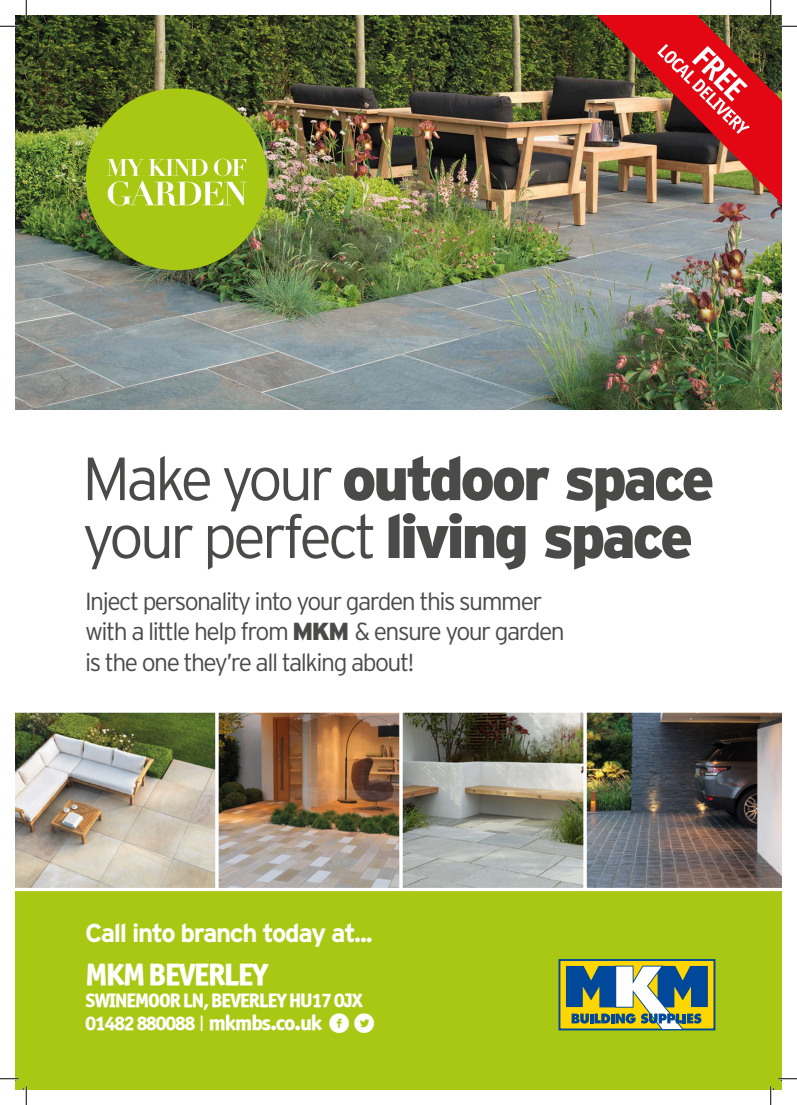
<style>
.page{position:relative;width:797px;height:1105px;background:#fff}
.page>*{position:absolute;margin:0;border:0;box-sizing:border-box;transform-origin:0 0}
.t1{font:900 60.88px/57.9px "Interstate";letter-spacing:-.055em;color:#4a4a49}
.t2{font:700 31.12px "Officina Sans ITC Extra";letter-spacing:-.05em;color:#fff}
.t3{font:700 25.88px "Interstate";letter-spacing:-.05em;color:#fff}
.t4{font:300 24.62px/30.5px "Interstate";letter-spacing:-.06em;color:#4a4a49}
.t5{font:700 19.62px/22.9px "Officina Sans ITC Extra";letter-spacing:-.05em;color:#fff}
.s1{font-weight:300}
.s2{font-weight:900}
.s3{font-family:"Officina Sans ITC Medium";font-weight:400;font-size:18.12px}
.s4{font-size:21.75px}
.s5{font-family:"Socialico";font-weight:400;font-size:27.88px}
</style>
<div class="page">
<div style="left:16px;top:891px;width:765px;height:198px;background:#a8c813"></div>
<img style="left:16px;top:16px;width:765px;height:394px">
<div style="left:86px;top:88px;width:182px;height:182px;background:#a8c813;border-radius:50%"></div>
<svg style="left:107px;top:159px;width:140px;height:47px"></svg>
<img style="left:219px;top:713px;width:364px;height:174px">
<img style="left:16px;top:712px;width:199px;height:176px">
<div style="left:215px;top:709px;width:188px;height:182px;border:3px solid #fff"></div>
<div style="left:399px;top:709px;width:188px;height:182px;border:3px solid #fff"></div>
<img style="left:583px;top:709px;width:198px;height:182px">
<img style="left:591px;top:16px;width:190px;height:190px">
<svg style="left:657px;top:44px;width:92px;height:90px;background:#c44042"></svg>
<div style="left:559px;top:960px;width:155px;height:69px;background:#ffd600"></div>
<div style="left:558px;top:959px;width:157px;height:71px;border:2px solid #00489a"></div>
<svg style="left:566px;top:965px;width:142px;height:65px"></svg>
<svg style="left:0;top:0;width:27px;height:27px"></svg>
<svg style="left:0;top:1078px;width:27px;height:27px"></svg>
<svg style="left:770px;top:0;width:27px;height:27px"></svg>
<svg style="left:770px;top:1078px;width:27px;height:27px"></svg>
<h1 class="t1" style="left:82px;top:449px;width:633px"><span class="s1">Make your</span> outdoor space <span class="s1">your perfect</span> living space</h1>
<p class="t4" style="left:85px;top:586px;width:481px">Inject personality into your garden this summer with a little help from <span class="s2">MKM</span> &amp; ensure your garden is the one they’re all talking about!</p>
<p class="t3" style="left:85px;top:918px;width:289px">Call into branch today at...</p>
<p class="t2" style="left:86px;top:955px;width:184px">MKM BEVERLEY</p>
<p class="t5" style="left:86px;top:988px;width:291px">SWINEMOOR LN, BEVERLEY HU17 0JX<br>01482 880088 <span class="s3">|</span> <span class="s4">mkmbs.co.uk</span> <span class="s5">fl</span></p>
</div>
